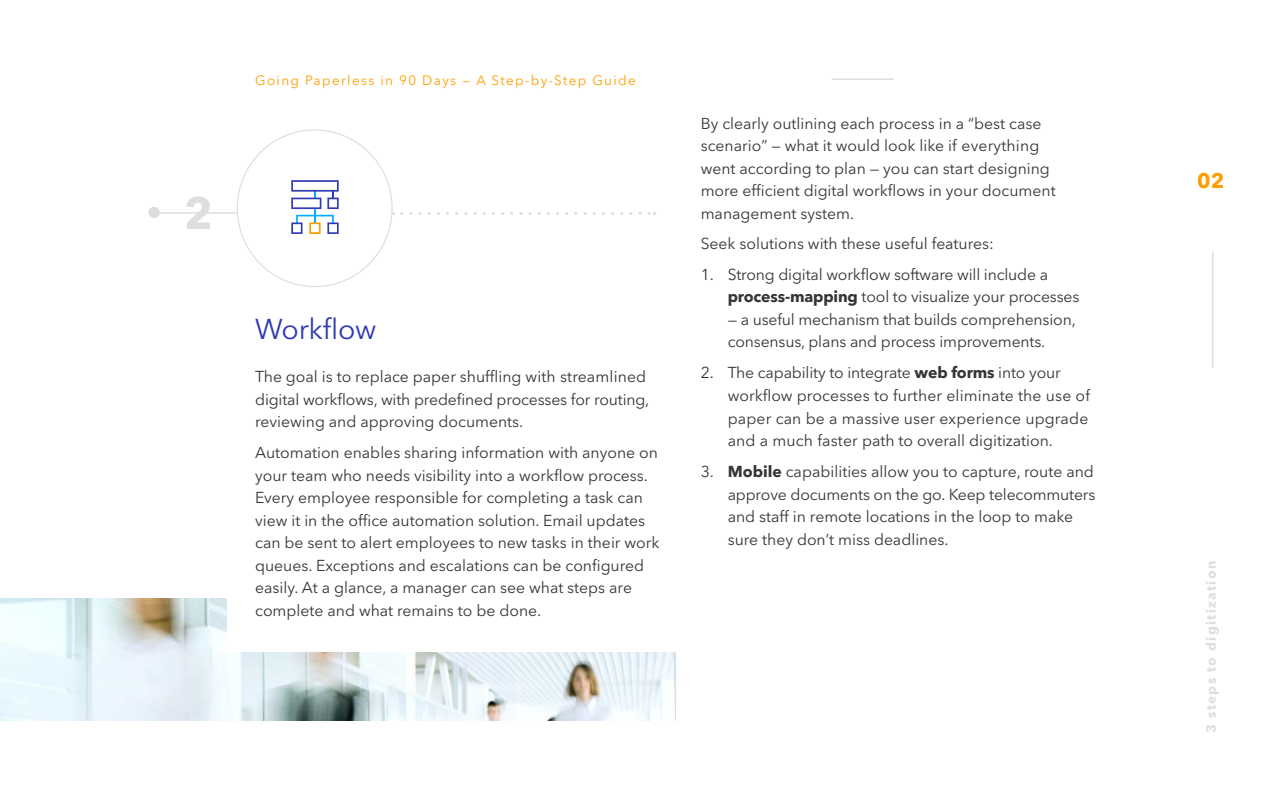
<style>
.page{position:relative;width:1263px;height:787px;background:#fff}
.page>*{position:absolute;margin:0;border:0;box-sizing:border-box;transform-origin:0 0}
.t1{font:28.5px "Avenir Next LT Pro";letter-spacing:-.01em;color:#303ab2}
.t2{font:700 21px "Avenir Next LT Pro";color:#ff9d00}
.t3{font:15.75px/22.5px "Avenir Next LT Pro";color:#353535}
.t4{font:13.5px "Avenir Next LT Pro";letter-spacing:.1em;color:#ff9d00}
.t5{font:700 13.5px "Avenir Next LT Pro";letter-spacing:.1em;color:#dedede}
.s1{font-weight:700}
</style>
<div class="page">
<hr style="left:832px;top:78px;width:62px;height:2px;background:#dedede">
<hr style="left:1212px;top:251px;width:1px;height:117px;background:#dedede">
<svg style="left:402px;top:212px;width:253px;height:3px"></svg>
<div style="left:148px;top:207px;width:12px;height:11px;background:#dedede;border-radius:50%"></div>
<img style="left:0;top:598px;width:675px;height:122px">
<div style="left:227px;top:560px;width:458px;height:91px;background:#fff"></div>
<hr style="left:152px;top:212px;width:85px;height:2px;background:#dedede">
<svg style="left:186px;top:196px;width:24px;height:33px"></svg>
<svg style="left:291px;top:180px;width:48px;height:54px"></svg>
<p class="t4" style="left:255px;top:72px;width:382px">Going Paperless in 90 Days — A Step-by-Step Guide</p>
<h1 class="t1" style="left:255px;top:312px;width:123px">Workflow</h1>
<p class="t3" style="left:255px;top:365px;width:396px">The goal is to replace paper shuffling with streamlined digital workflows, with predefined processes for routing, reviewing and approving documents.</p>
<p class="t3" style="left:255px;top:441px;width:406px">Automation enables sharing information with anyone on your team who needs visibility into a workflow process.<br>Every employee responsible for completing a task can view it in the office automation solution. Email updates can be sent to alert employees to new tasks in their work queues. Exceptions and escalations can be configured easily. At a glance, a manager can see what steps are complete and what remains to be done.</p>
<p class="t3" style="left:701px;top:112px;width:356px">By clearly outlining each process in a “best case scenario” — what it would look like if everything went according to plan — you can start designing more efficient digital workflows in your document management system.</p>
<p class="t3" style="left:701px;top:232px;width:295px">Seek solutions with these useful features:</p>
<p class="t3" style="left:728px;top:263px;width:353px;text-indent:-27px">1. Strong digital workflow software will include a <span class="s1">process-mapping</span> tool to visualize your processes</p>
<p class="t3" style="left:728px;top:308px;width:350px">— a useful mechanism that builds comprehension, consensus, plans and process improvements.</p>
<p class="t3" style="left:728px;top:362px;width:364px;text-indent:-27px">2. The capability to integrate <span class="s1">web forms</span> into your workflow processes to further eliminate the use of paper can be a massive user experience upgrade and a much faster path to overall digitization.</p>
<p class="t3" style="left:728px;top:460px;width:369px;text-indent:-27px">3. <span class="s1">Mobile</span> capabilities allow you to capture, route and approve documents on the go. Keep telecommuters and staff in remote locations in the loop to make sure they don’t miss deadlines.</p>
<h2 class="t2" style="left:1197px;top:168px;width:29px">02</h2>
<p class="t5" style="left:1203px;top:733px;width:173px;rotate:-90deg">3 steps to digitization</p>
</div>
